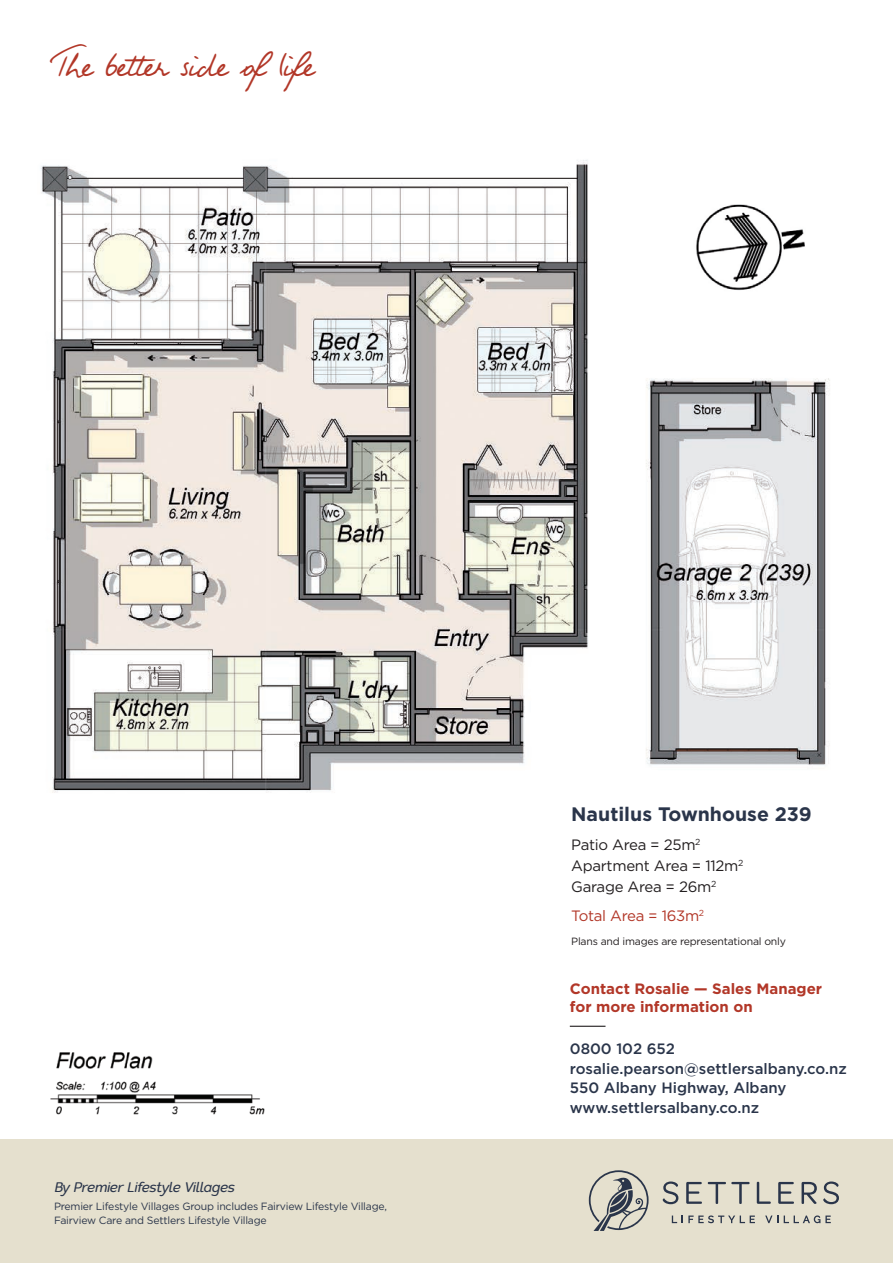
<style>
.page{position:relative;width:893px;height:1263px;background:#fff}
.page>*{position:absolute;margin:0;border:0;box-sizing:border-box;transform-origin:0 0}
.t1{font:36.3px "Fabio Handwriting";letter-spacing:-.01em;color:#b23728}
.t2{font:700 19.5px "Gotham";color:#2a354a}
.t3{font:500 15px/19.5px "Gotham";color:#2a354a}
.t4{font:15px/21.3px "Gotham";letter-spacing:-.02em;color:#231f20}
.t5{font:700 15px/18px "Gotham";color:#b23728}
.t6{font:15px "Gotham";letter-spacing:-.02em;color:#b23728}
.t7{font:italic 13.5px "Redshift";letter-spacing:-.025em;color:#2a354a}
.t8{font:10.5px/13.5px "Gotham";letter-spacing:-.02em;color:#2a354a}
.t9{font:10.5px "Gotham";letter-spacing:-.02em;color:#231f20}
</style>
<div class="page">
<img style="left:41px;top:160px;width:789px;height:633px">
<img style="left:677px;top:188px;width:131px;height:112px">
<img style="left:51px;top:1052px;width:214px;height:63px">
<div style="left:0;top:1140px;width:893px;height:123px;background:#e5e0ce"></div>
<svg style="left:672px;top:1215px;width:83px;height:8px"></svg>
<svg style="left:765px;top:1215px;width:13px;height:8px"></svg>
<svg style="left:784px;top:1215px;width:47px;height:8px"></svg>
<svg style="left:663px;top:1181px;width:15px;height:23px"></svg>
<svg style="left:686px;top:1182px;width:16px;height:22px"></svg>
<svg style="left:708px;top:1182px;width:42px;height:22px"></svg>
<svg style="left:757px;top:1182px;width:14px;height:22px"></svg>
<svg style="left:778px;top:1182px;width:16px;height:22px"></svg>
<svg style="left:802px;top:1182px;width:15px;height:22px"></svg>
<svg style="left:823px;top:1181px;width:16px;height:23px"></svg>
<svg style="left:589px;top:1170px;width:60px;height:61px"></svg>
<hr style="left:570px;top:1026px;width:35px;height:1px;background:#231f20">
<p class="t1" style="left:54px;top:43px;width:262px">The better side of life</p>
<p class="t7" style="left:54px;top:1178px;width:182px">By Premier Lifestyle Villages</p>
<p class="t8" style="left:54px;top:1199px;width:334px">Premier Lifestyle Villages Group includes Fairview Lifestyle Village,<br>Fairview Care and Settlers Lifestyle Village</p>
<p class="t2" style="left:571px;top:803px;width:242px">Nautilus Townhouse 239</p>
<p class="t4" style="left:571px;top:833px;width:174px">Patio Area = 25m<sup>2<br></sup>Apartment Area = 112m<sup>2<br></sup>Garage Area = 26m<sup>2</sup></p>
<p class="t6" style="left:571px;top:907px;width:134px">Total Area = 163m<sup>2</sup></p>
<p class="t9" style="left:571px;top:936px;width:216px">Plans and images are representational only</p>
<p class="t5" style="left:570px;top:979px;width:254px">Contact Rosalie — Sales Manager for more information on</p>
<p class="t3" style="left:570px;top:1039px;width:279px">0800 102 652 rosalie.pearson@settlersalbany.co.nz<br>550 Albany Highway, Albany www.settlersalbany.co.nz</p>
</div>
